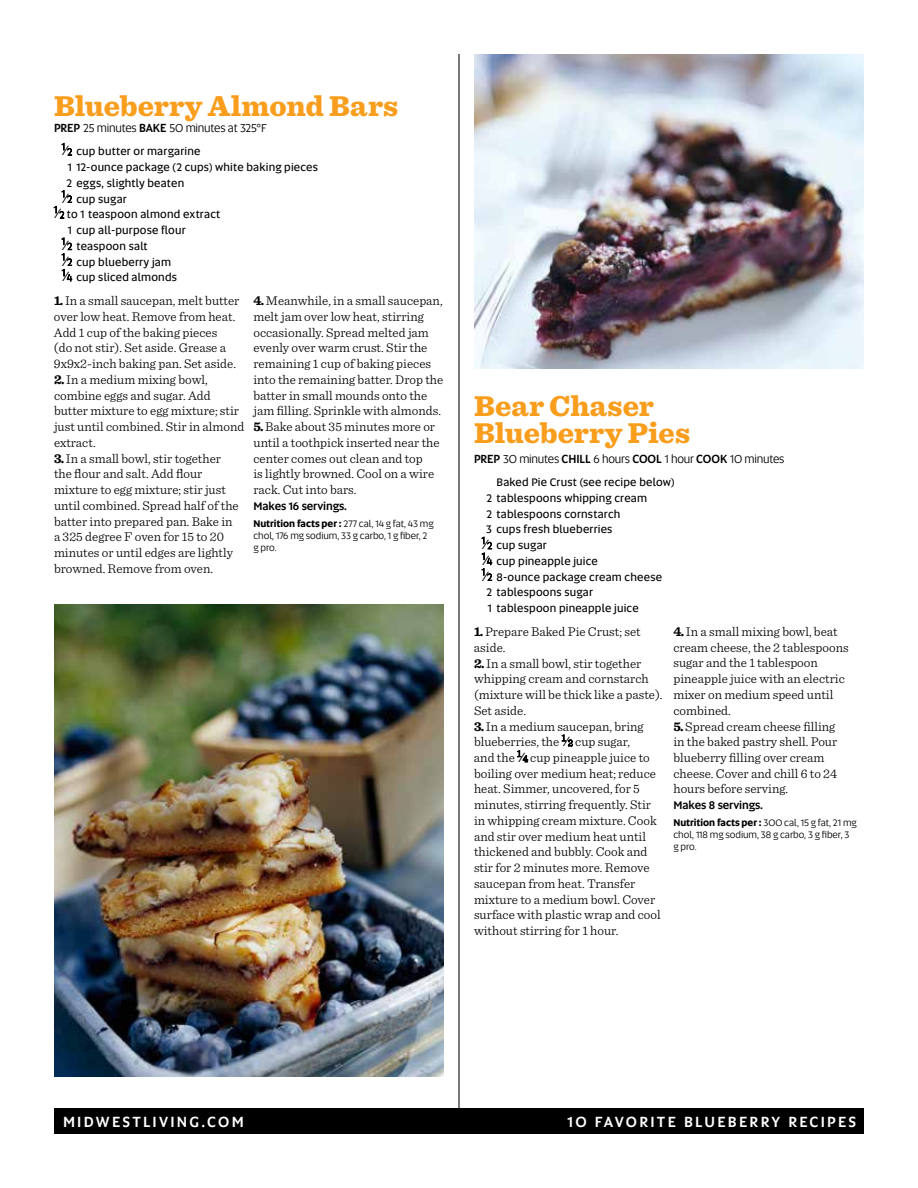
<style>
.page{position:relative;width:918px;height:1188px;background:#fff}
.page>*{position:absolute;margin:0;border:0;box-sizing:border-box;transform-origin:0 0}
.t1{font:900 30px/27px "Sentinel";color:#f99d1c}
.t2{font:500 15px "Altis";letter-spacing:.15em;color:#fff}
.t3{font:300 13.35px/15.8px "Sentinel";color:#000}
.t4{font:12px "Altis";letter-spacing:-.02em;color:#000;scale:.96 1}
.t5{font:11.25px "Altis";letter-spacing:.015em;color:#000}
.t6{font:500 11.25px "Altis";color:#000}
.t7{font:9.75px/12px "Altis";letter-spacing:-.005em;color:#000}
.s1{font-weight:500}
.s2{font-weight:700;font-size:13.5px}
.s3{font-weight:300;font-size:10.2px}
.s4{font-weight:700}
.s5{font-family:"Altis";font-weight:700;font-size:13.5px}
.s6{font-size:10.2px}
</style>
<div class="page">
<hr style="left:458px;top:54px;width:2px;height:1058px;background:#000">
<div style="left:54px;top:1108px;width:810px;height:26px;background:#000"></div>
<img style="left:474px;top:54px;width:389px;height:314px">
<svg style="left:482px;top:537px;width:10px;height:44px"></svg>
<svg style="left:562px;top:734px;width:11px;height:13px"></svg>
<svg style="left:517px;top:750px;width:11px;height:12px"></svg>
<img style="left:54px;top:604px;width:389px;height:473px">
<svg style="left:62px;top:143px;width:10px;height:13px"></svg>
<svg style="left:54px;top:190px;width:18px;height:29px"></svg>
<svg style="left:62px;top:238px;width:10px;height:44px"></svg>
<h1 class="t1" style="left:54px;top:92px;width:346px">Blueberry Almond Bars</h1>
<p class="t4" style="left:54px;top:120px;width:223px"><span class="s1">PREP</span> 25 minutes <span class="s1">BAKE</span> 50 minutes at 325°F</p>
<p class="t5" style="left:62px;top:143px;width:140px"><sup>1</sup><span class="s2">⁄</span><span class="s3">2</span> cup butter or margarine</p>
<p class="t5" style="left:68px;top:159px;width:252px">1 12-ounce package (2 cups) white baking pieces</p>
<p class="t5" style="left:66px;top:175px;width:119px">2 eggs, slightly beaten</p>
<p class="t5" style="left:62px;top:191px;width:67px"><sup>1</sup><span class="s2">⁄</span><span class="s3">2</span> cup sugar</p>
<p class="t5" style="left:54px;top:206px;width:168px"><sup>1</sup><span class="s2">⁄</span><span class="s3">2</span> to 1 teaspoon almond extract</p>
<p class="t5" style="left:68px;top:222px;width:119px">1 cup all-purpose flour</p>
<p class="t5" style="left:62px;top:238px;width:88px"><sup>1</sup><span class="s2">⁄</span><span class="s3">2</span> teaspoon salt</p>
<p class="t5" style="left:62px;top:254px;width:111px"><sup>1</sup><span class="s2">⁄</span><span class="s3">2</span> cup blueberry jam</p>
<p class="t5" style="left:62px;top:269px;width:117px"><sup>1</sup><span class="s2">⁄</span><span class="s3">4</span> cup sliced almonds</p>
<p class="t3" style="left:54px;top:292px;width:187px"><span class="s2">1.</span> In a small saucepan, melt butter over low heat. Remove from heat.<br>Add 1 cup of the baking pieces<br>(do not stir). Set aside. Grease a<br>9x9x2-inch baking pan. Set aside.</p>
<p class="t3" style="left:54px;top:371px;width:192px"><span class="s2">2.</span> In a medium mixing bowl, combine eggs and sugar. Add butter mixture to egg mixture; stir just until combined. Stir in almond extract.</p>
<p class="t3" style="left:54px;top:450px;width:186px"><span class="s2">3.</span> In a small bowl, stir together the flour and salt. Add flour mixture to egg mixture; stir just until combined. Spread half of the batter into prepared pan. Bake in a 325 degree F oven for 15 to 20 minutes or until edges are lightly browned. Remove from oven.</p>
<p class="t3" style="left:253px;top:292px;width:191px"><span class="s2">4.</span> Meanwhile, in a small saucepan, melt jam over low heat, stirring occasionally. Spread melted jam evenly over warm crust. Stir the remaining 1 cup of baking pieces into the remaining batter. Drop the batter in small mounds onto the jam filling. Sprinkle with almonds.</p>
<p class="t3" style="left:253px;top:418px;width:188px"><span class="s2">5.</span> Bake about 35 minutes more or until a toothpick inserted near the center comes out clean and top<br>is lightly browned. Cool on a wire rack. Cut into bars.</p>
<p class="t6" style="left:254px;top:498px;width:95px">M AKES 16 SERVINGS.</p>
<p class="t7" style="left:254px;top:517px;width:182px"><span class="s4">Nutrition facts per :</span> 277 cal, 14 g fat, 43 mg chol, 176 mg sodium, 33 g carbo, 1 g fiber, 2 g pro.</p>
<h1 class="t1" style="left:474px;top:391px;width:218px">Bear Chaser<br>Blueberry Pies</h1>
<p class="t4" style="left:474px;top:450px;width:325px"><span class="s1">PREP</span> 30 minutes <span class="s1">CHILL</span> 6 hours <span class="s1">COOL</span> 1 hour <span class="s1">COOK</span> 10 minutes</p>
<p class="t5" style="left:496px;top:474px;width:180px">Baked Pie Crust (see recipe below)</p>
<p class="t5" style="left:486px;top:490px;width:162px">2 tablespoons whipping cream</p>
<p class="t5" style="left:486px;top:506px;width:136px">2 tablespoons cornstarch</p>
<p class="t5" style="left:486px;top:521px;width:128px">3 cups fresh blueberries</p>
<p class="t5" style="left:482px;top:537px;width:67px"><sup>1</sup><span class="s2">⁄</span><span class="s3">2</span> cup sugar</p>
<p class="t5" style="left:482px;top:553px;width:117px"><sup>1</sup><span class="s2">⁄</span><span class="s3">4</span> cup pineapple juice</p>
<p class="t5" style="left:482px;top:569px;width:182px"><sup>1</sup><span class="s2">⁄</span><span class="s3">2</span> 8-ounce package cream cheese</p>
<p class="t5" style="left:486px;top:584px;width:108px">2 tablespoons sugar</p>
<p class="t5" style="left:488px;top:600px;width:152px">1 tablespoon pineapple juice</p>
<p class="t3" style="left:474px;top:623px;width:168px"><span class="s2">1.</span> Prepare Baked Pie Crust; set aside.</p>
<p class="t3" style="left:474px;top:654px;width:190px"><span class="s2">2.</span> In a small bowl, stir together whipping cream and cornstarch (mixture will be thick like a paste).<br>Set aside.</p>
<p class="t3" style="left:474px;top:717px;width:188px"><span class="s2">3.</span> In a medium saucepan, bring blueberries, the <sup>1</sup><span class="s5">⁄</span><span class="s6">2</span> cup sugar,<br>and the <sup>1</sup><span class="s5">⁄</span><span class="s6">4</span> cup pineapple juice to boiling over medium heat; reduce heat. Simmer, uncovered, for 5 minutes, stirring frequently. Stir in whipping cream mixture. Cook and stir over medium heat until thickened and bubbly. Cook and stir for 2 minutes more. Remove saucepan from heat. Transfer mixture to a medium bowl. Cover surface with plastic wrap and cool without stirring for 1 hour.</p>
<p class="t3" style="left:673px;top:623px;width:177px"><span class="s2">4.</span> In a small mixing bowl, beat cream cheese, the 2 tablespoons sugar and the 1 tablespoon pineapple juice with an electric mixer on medium speed until combined.</p>
<p class="t3" style="left:673px;top:717px;width:165px"><span class="s2">5.</span> Spread cream cheese filling in the baked pastry shell. Pour blueberry filling over cream cheese. Cover and chill 6 to 24 hours before serving.</p>
<p class="t6" style="left:674px;top:797px;width:91px">M AKES 8 SERVINGS.</p>
<p class="t7" style="left:674px;top:816px;width:185px"><span class="s4">Nutrition facts per :</span> 300 cal, 15 g fat, 21 mg chol, 118 mg sodium, 38 g carbo, 3 g fiber, 3 g pro.</p>
<p class="t2" style="left:63px;top:1111px;width:182px">MIDWESTLIVING.COM</p>
<p class="t2" style="left:568px;top:1111px;width:290px">10 FAVORITE BLUEB ERRY RECIPES</p>
</div>
